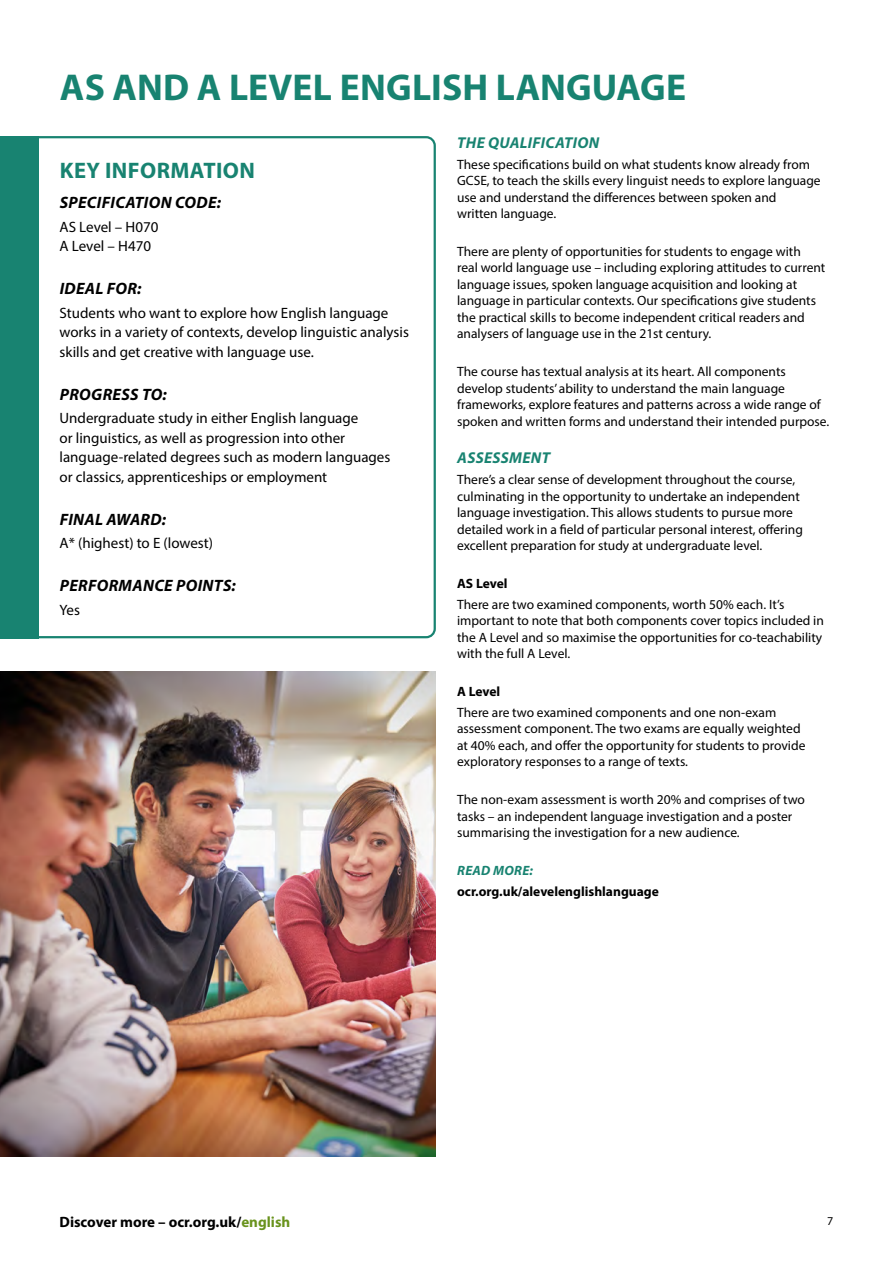
<style>
.page{position:relative;width:893px;height:1263px;background:#fff}
.page>*{position:absolute;margin:0;border:0;box-sizing:border-box;transform-origin:0 0}
.Qualificaton_Header{font:700 37.5px "Myriad Pro";letter-spacing:.005em;color:#188371}
.Qualification_Header{font:700 22.5px "Myriad Pro";letter-spacing:.02em;color:#188371}
.Qualification_Header-2{font:italic 700 16.5px "Myriad Pro";letter-spacing:.02em;color:#000}
.Qualification_Header-3{font:italic 700 15.75px "Myriad Pro";letter-spacing:.02em;color:#188371}
.Body_Text{font:15px/19.5px "Myriad Pro";color:#000}
.t1{font:700 15px "Myriad Pro";color:#000}
.Qualification_Text{font:13.5px/16.5px "Myriad Pro";color:#000}
.Qualification_Text-2{font:700 13.5px "Myriad Pro";color:#000}
.Qualification_Read_M{font:italic 700 13.5px "Myriad Pro";letter-spacing:.02em;color:#188371}
.t2{font:12px "Myriad Pro";color:#000}
.s1{color:#69931d}
</style>
<div class="page">
<svg style="left:38px;top:136px;width:398px;height:502px"></svg>
<div style="left:0;top:136px;width:38px;height:502px;background:#188371"></div>
<img style="left:0;top:672px;width:436px;height:485px">
<p class="Qualificaton_Header" style="left:60px;top:63px;width:628px">AS AND A LEVEL ENGLISH LANGUAGE</p>
<p class="Qualification_Header-3" style="left:457px;top:132px;width:144px">THE QUALIFICATION</p>
<p class="Qualification_Text" style="left:457px;top:156px;width:365px">These specifications build on what students know already from GCSE, to teach the skills every linguist needs to explore language use and understand the differences between spoken and<br>written language.</p>
<p class="Qualification_Text" style="left:457px;top:243px;width:370px">There are plenty of opportunities for students to engage with<br>real world language use – including exploring attitudes to current language issues, spoken language acquisition and looking at language in particular contexts. Our specifications give students the practical skills to become independent critical readers and analysers of language use in the 21st century.</p>
<p class="Qualification_Text" style="left:457px;top:363px;width:374px">The course has textual analysis at its heart. All components develop students’ ability to understand the main language frameworks, explore features and patterns across a wide range of spoken and written forms and understand their intended purpose.</p>
<p class="Qualification_Header-3" style="left:457px;top:448px;width:94px">ASSESSMENT</p>
<p class="Qualification_Text" style="left:457px;top:471px;width:347px">There’s a clear sense of development throughout the course, culminating in the opportunity to undertake an independent language investigation. This allows students to pursue more detailed work in a field of particular personal interest, offering excellent preparation for study at undergraduate level.</p>
<p class="Qualification_Text-2" style="left:457px;top:575px;width:52px">AS Level</p>
<p class="Qualification_Text" style="left:457px;top:596px;width:368px">There are two examined components, worth 50% each. It’s important to note that both components cover topics included in the A Level and so maximise the opportunities for co-teachability with the full A Level.</p>
<p class="Qualification_Text-2" style="left:457px;top:683px;width:45px">A Level</p>
<p class="Qualification_Text" style="left:457px;top:704px;width:350px">There are two examined components and one non-exam assessment component. The two exams are equally weighted at 40% each, and offer the opportunity for students to provide exploratory responses to a range of texts.</p>
<p class="Qualification_Text" style="left:457px;top:791px;width:349px">The non-exam assessment is worth 20% and comprises of two tasks – an independent language investigation and a poster summarising the investigation for a new audience.</p>
<p class="Qualification_Read_M" style="left:457px;top:861px;width:77px">READ MORE:</p>
<p class="Qualification_Text-2" style="left:457px;top:882px;width:203px">ocr.org.uk/alevelenglishlanguage</p>
<p class="Qualification_Header" style="left:60px;top:156px;width:197px">KEY INFORMATION</p>
<p class="Qualification_Header-2" style="left:60px;top:192px;width:163px">SPECIFICATION CODE:</p>
<p class="Body_Text" style="left:60px;top:217px;width:100px">AS Level – H070</p>
<p class="Body_Text" style="left:60px;top:236px;width:93px">A Level – H470</p>
<p class="Qualification_Header-2" style="left:60px;top:278px;width:83px">IDEAL FOR:</p>
<p class="Body_Text" style="left:60px;top:303px;width:351px">Students who want to explore how English language works in a variety of contexts, develop linguistic analysis skills and get creative with language use.</p>
<p class="Qualification_Header-2" style="left:60px;top:383px;width:109px">PROGRESS TO:</p>
<p class="Body_Text" style="left:60px;top:408px;width:332px">Undergraduate study in either English language<br>or linguistics, as well as progression into other language-related degrees such as modern languages or classics, apprenticeships or employment</p>
<p class="Qualification_Header-2" style="left:60px;top:508px;width:108px">FINAL AWARD:</p>
<p class="Body_Text" style="left:60px;top:533px;width:155px">A* (highest) to E (lowest)</p>
<p class="Qualification_Header-2" style="left:60px;top:575px;width:178px">PERFORMANCE POINTS:</p>
<p class="Body_Text" style="left:60px;top:600px;width:22px">Yes</p>
<p class="t1" style="left:60px;top:1212px;width:232px">Discover more – ocr.org.uk/<span class="s1">english</span></p>
<p class="t2" style="left:827px;top:1214px;width:8px">7</p>
</div>
